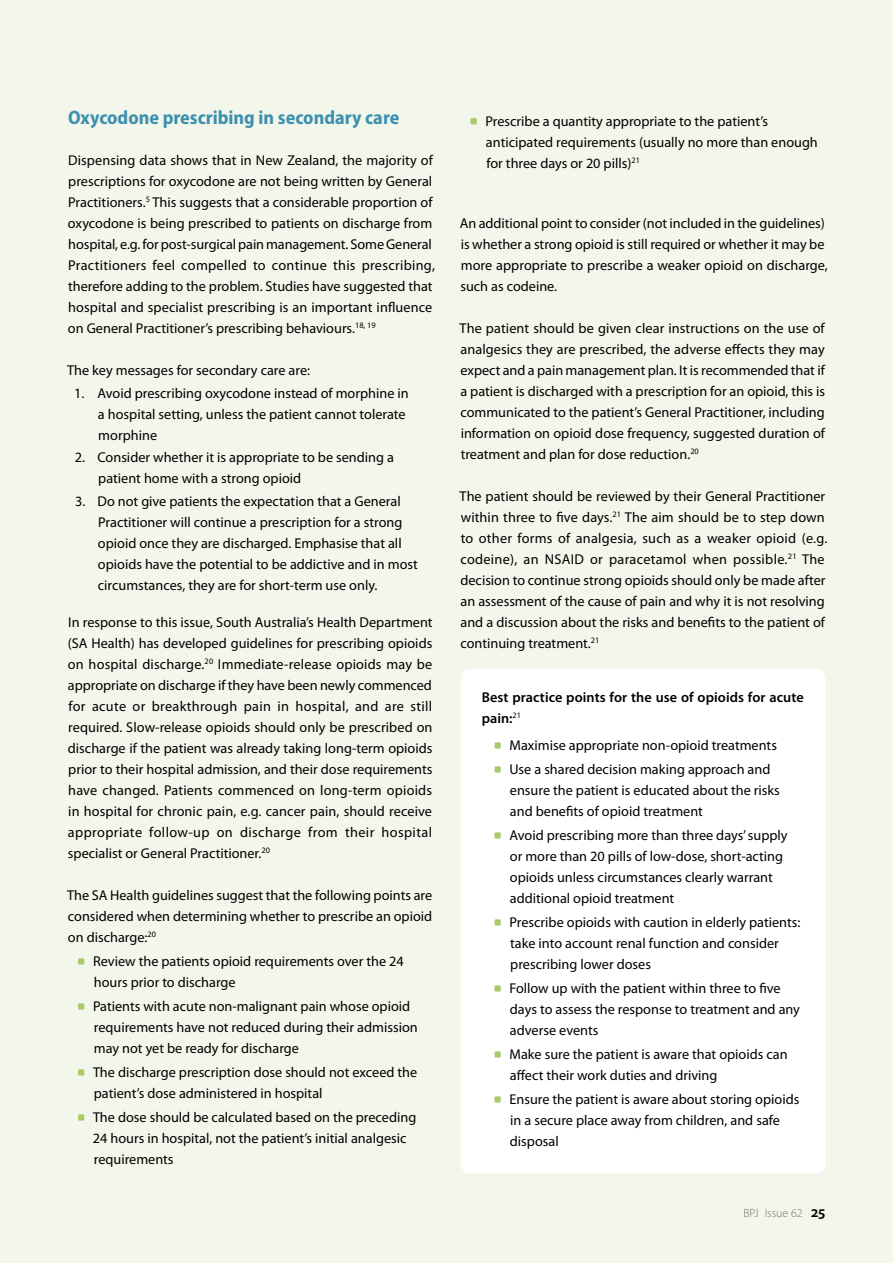
<style>
.page{position:relative;width:893px;height:1263px;background:#f3f6eb}
.page>*{position:absolute;margin:0;border:0;box-sizing:border-box;transform-origin:0 0}
.t1{font:700 semi-condensed 19.5px "Myriad Pro";color:#3d90af}
.t2{font:14.25px/21px "Myriad Pro";color:#000}
.t3{font:600 14.25px/21px "Myriad Pro";letter-spacing:.005em;color:#000}
.t4{font:300 12px "Myriad Pro";color:#707173}
.s1{font-weight:600;font-size:15.75px;color:#000}
</style>
<div class="page">
<div style="left:461px;top:669px;width:364px;height:504px;background:#fff;border-radius:9px"></div>
<svg style="left:78px;top:958px;width:6px;height:7px"></svg>
<svg style="left:78px;top:1003px;width:6px;height:7px"></svg>
<svg style="left:78px;top:1069px;width:6px;height:7px"></svg>
<svg style="left:78px;top:1114px;width:6px;height:7px"></svg>
<svg style="left:470px;top:118px;width:7px;height:7px"></svg>
<svg style="left:494px;top:742px;width:7px;height:7px"></svg>
<svg style="left:494px;top:766px;width:7px;height:7px"></svg>
<svg style="left:494px;top:832px;width:7px;height:7px"></svg>
<svg style="left:494px;top:919px;width:7px;height:7px"></svg>
<svg style="left:494px;top:985px;width:7px;height:7px"></svg>
<svg style="left:494px;top:1051px;width:7px;height:7px"></svg>
<svg style="left:494px;top:1096px;width:7px;height:7px"></svg>
<h1 class="t1" style="left:68px;top:107px;width:333px">Oxycodone prescribing in secondary care</h1>
<p class="t2" style="left:68px;top:149px;width:368px">Dispensing data shows that in New Zealand, the majority of prescriptions for oxycodone are not being written by General Practitioners.<sup>5</sup> This suggests that a considerable proportion of oxycodone is being prescribed to patients on discharge from hospital, e.g. for post-surgical pain management. Some General Practitioners feel compelled to continue this prescribing, therefore adding to the problem. Studies have suggested that hospital and specialist prescribing is an important influence on General Practitioner’s prescribing behaviours.<sup>18,</sup> <sup>19</sup></p>
<p class="t2" style="left:67px;top:359px;width:244px">The key messages for secondary care are:</p>
<p class="t2" style="left:98px;top:382px;width:312px;text-indent:-24px">1. Avoid prescribing oxycodone instead of morphine in a hospital setting, unless the patient cannot tolerate morphine</p>
<p class="t2" style="left:98px;top:447px;width:297px;text-indent:-23px">2. Consider whether it is appropriate to be sending a patient home with a strong opioid</p>
<p class="t2" style="left:98px;top:490px;width:321px;text-indent:-23px">3. Do not give patients the expectation that a General Practitioner will continue a prescription for a strong opioid once they are discharged. Emphasise that all opioids have the potential to be addictive and in most circumstances, they are for short-term use only.</p>
<p class="t2" style="left:68px;top:612px;width:366px;text-align:justify">In response to this issue, South Australia’s Health Department (SA Health) has developed guidelines for prescribing opioids on hospital discharge.<sup>20</sup> Immediate-release opioids may be appropriate on discharge if they have been newly commenced for acute or breakthrough pain in hospital, and are still required. Slow-release opioids should only be prescribed on discharge if the patient was already taking long-term opioids prior to their hospital admission, and their dose requirements have changed. Patients commenced on long-term opioids in hospital for chronic pain, e.g. cancer pain, should receive appropriate follow-up on discharge from their hospital specialist or General Practitioner.<sup>20</sup></p>
<p class="t2" style="left:67px;top:884px;width:367px;text-align:justify">The SA Health guidelines suggest that the following points are considered when determining whether to prescribe an opioid on discharge:<sup>20</sup></p>
<p class="t2" style="left:93px;top:950px;width:312px">Review the patients opioid requirements over the 24 hours prior to discharge</p>
<p class="t2" style="left:93px;top:995px;width:326px">Patients with acute non-malignant pain whose opioid requirements have not reduced during their admission may not yet be ready for discharge</p>
<p class="t2" style="left:93px;top:1061px;width:326px">The discharge prescription dose should not exceed the patient’s dose administered in hospital</p>
<p class="t2" style="left:93px;top:1106px;width:325px">The dose should be calculated based on the preceding<br>24 hours in hospital, not the patient’s initial analgesic requirements</p>
<p class="t2" style="left:485px;top:110px;width:334px">Prescribe a quantity appropriate to the patient’s anticipated requirements (usually no more than enough for three days or 20 pills)<sup>21</sup></p>
<p class="t2" style="left:460px;top:212px;width:370px">An additional point to consider (not included in the guidelines) is whether a strong opioid is still required or whether it may be more appropriate to prescribe a weaker opioid on discharge, such as codeine.</p>
<p class="t2" style="left:460px;top:318px;width:367px;text-align:justify">The patient should be given clear instructions on the use of analgesics they are prescribed, the adverse effects they may expect and a pain management plan. It is recommended that if a patient is discharged with a prescription for an opioid, this is communicated to the patient’s General Practitioner, including information on opioid dose frequency, suggested duration of treatment and plan for dose reduction.<sup>20</sup></p>
<p class="t2" style="left:460px;top:485px;width:369px">The patient should be reviewed by their General Practitioner within three to five days.<sup>21</sup> The aim should be to step down to other forms of analgesia, such as a weaker opioid (e.g. codeine), an NSAID or paracetamol when possible.<sup>21</sup> The decision to continue strong opioids should only be made after an assessment of the cause of pain and why it is not resolving and a discussion about the risks and benefits to the patient of continuing treatment.<sup>21</sup></p>
<p class="t3" style="left:482px;top:686px;width:323px">Best practice points for the use of opioids for acute pain:<sup>21</sup></p>
<p class="t2" style="left:509px;top:733px;width:269px;line-height:24px">Maximise appropriate non-opioid treatments<br>Use a shared decision making approach and</p>
<p class="t2" style="left:510px;top:780px;width:271px">ensure the patient is educated about the risks and benefits of opioid treatment</p>
<p class="t2" style="left:509px;top:824px;width:280px">Avoid prescribing more than three days’ supply or more than 20 pills of low-dose, short-acting opioids unless circumstances clearly warrant additional opioid treatment</p>
<p class="t2" style="left:509px;top:911px;width:292px">Prescribe opioids with caution in elderly patients: take into account renal function and consider prescribing lower doses</p>
<p class="t2" style="left:509px;top:977px;width:292px">Follow up with the patient within three to five days to assess the response to treatment and any adverse events</p>
<p class="t2" style="left:509px;top:1043px;width:280px">Make sure the patient is aware that opioids can affect their work duties and driving</p>
<p class="t2" style="left:509px;top:1088px;width:291px">Ensure the patient is aware about storing opioids in a secure place away from children, and safe disposal</p>
<p class="t4" style="left:743px;top:1206px;width:84px">BPJ Issue 62 <span class="s1">25</span></p>
</div>
